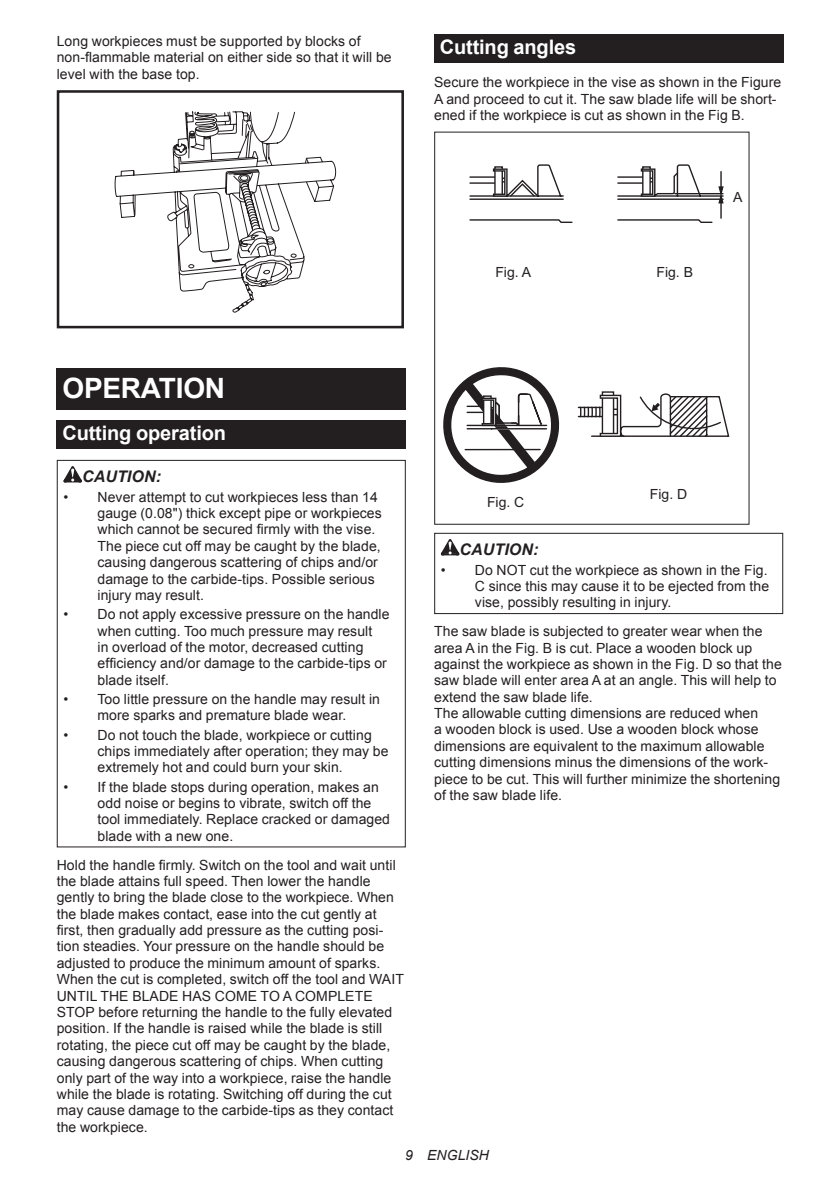
<style>
.page{position:relative;width:840px;height:1191px;background:#fff}
.page>*{position:absolute;margin:0;border:0;box-sizing:border-box;transform-origin:0 0}
.t1{font:700 28px "Arial";letter-spacing:-.01em;color:#fff}
.t2{font:700 20px "Arial";letter-spacing:-.01em;color:#fff}
.t3{font:italic 700 16px "Arial";letter-spacing:.005em;color:#231f20}
.t4{font:14px/16.4px "Arial";letter-spacing:.005em;color:#231f20}
.t5{font:italic 14px "Arial";letter-spacing:.005em;color:#231f20}
</style>
<div class="page">
<svg style="left:114px;top:111px;width:222px;height:86px"></svg>
<svg style="left:119px;top:157px;width:215px;height:156px"></svg>
<div style="left:57px;top:90px;width:347px;height:238px;border:3px solid #231f20"></div>
<div style="left:57px;top:368px;width:348px;height:41px;background:#231f20"></div>
<div style="left:57px;top:420px;width:348px;height:29px;background:#231f20"></div>
<svg style="left:63px;top:466px;width:19px;height:16px"></svg>
<div style="left:57px;top:460px;width:348px;height:387px;border:1px solid #231f20"></div>
<div style="left:434px;top:34px;width:348px;height:29px;background:#231f20"></div>
<svg style="left:469px;top:164px;width:255px;height:59px"></svg>
<svg style="left:443px;top:367px;width:286px;height:116px"></svg>
<div style="left:434px;top:132px;width:315px;height:393px;border:1px solid #231f20"></div>
<svg style="left:440px;top:539px;width:19px;height:16px"></svg>
<div style="left:434px;top:533px;width:348px;height:81px;border:1px solid #231f20"></div>
<p class="t4" style="left:57px;top:33px;width:336px">Long workpieces must be supported by blocks of non-flammable material on either side so that it will be level with the base top.</p>
<h2 class="t2" style="left:439px;top:34px;width:138px">Cutting angles</h2>
<p class="t4" style="left:434px;top:74px;width:348px">Secure the workpiece in the vise as shown in the Figure<br>A and proceed to cut it. The saw blade life will be short&shy;ened if the workpiece is cut as shown in the Fig B.</p>
<p class="t4" style="left:495px;top:264px;width:37px">Fig. A</p>
<p class="t4" style="left:656px;top:264px;width:38px">Fig. B</p>
<p class="t4" style="left:732px;top:189px;width:11px">A</p>
<h1 class="t1" style="left:62px;top:369px;width:164px">OPERATION</h1>
<h2 class="t2" style="left:62px;top:420px;width:165px">Cutting operation</h2>
<p class="t3" style="left:82px;top:466px;width:80px">CAUTION:</p>
<p class="t4" style="left:97px;top:489px;width:286px;text-indent:-34px">• Never attempt to cut workpieces less than 14 gauge (0.08") thick except pipe or workpieces which cannot be secured firmly with the vise.<br>The piece cut off may be caught by the blade, causing dangerous scattering of chips and/or damage to the carbide-tips. Possible serious injury may result.</p>
<p class="t4" style="left:97px;top:606px;width:293px;text-indent:-34px">• Do not apply excessive pressure on the handle when cutting. Too much pressure may result<br>in overload of the motor, decreased cutting efficiency and/or damage to the carbide-tips or blade itself.</p>
<p class="t4" style="left:63px;top:691px;width:318px;text-align:center">• Too little pressure on the handle may result in more sparks and premature blade wear.</p>
<p class="t4" style="left:97px;top:726px;width:292px;text-indent:-34px">• Do not touch the blade, workpiece or cutting chips immediately after operation; they may be extremely hot and could burn your skin.</p>
<p class="t4" style="left:97px;top:778px;width:294px;text-indent:-34px">• If the blade stops during operation, makes an odd noise or begins to vibrate, switch off the tool immediately. Replace cracked or damaged blade with a new one.</p>
<p class="t4" style="left:57px;top:856px;width:348px">Hold the handle firmly. Switch on the tool and wait until the blade attains full speed. Then lower the handle gently to bring the blade close to the workpiece. When the blade makes contact, ease into the cut gently at first, then gradually add pressure as the cutting posi&shy;tion steadies. Your pressure on the handle should be adjusted to produce the minimum amount of sparks.<br>When the cut is completed, switch off the tool and WAIT UNTIL THE BLADE HAS COME TO A COMPLETE STOP before returning the handle to the fully elevated position. If the handle is raised while the blade is still rotating, the piece cut off may be caught by the blade, causing dangerous scattering of chips. When cutting only part of the way into a workpiece, raise the handle while the blade is rotating. Switching off during the cut may cause damage to the carbide-tips as they contact the workpiece.</p>
<p class="t4" style="left:486px;top:494px;width:39px">Fig. C</p>
<p class="t4" style="left:649px;top:486px;width:39px">Fig. D</p>
<p class="t3" style="left:459px;top:539px;width:80px">CAUTION:</p>
<p class="t4" style="left:474px;top:561px;width:295px;text-align:justify;text-indent:-34px">• Do NOT cut the workpiece as shown in the Fig.<br>C since this may cause it to be ejected from the vise, possibly resulting in injury.</p>
<p class="t4" style="left:434px;top:623px;width:349px">The saw blade is subjected to greater wear when the area A in the Fig. B is cut. Place a wooden block up against the workpiece as shown in the Fig. D so that the saw blade will enter area A at an angle. This will help to extend the saw blade life.<br>The allowable cutting dimensions are reduced when<br>a wooden block is used. Use a wooden block whose dimensions are equivalent to the maximum allowable cutting dimensions minus the dimensions of the work&shy;piece to be cut. This will further minimize the shortening of the saw blade life.</p>
<p class="t5" style="left:405px;top:1146px;width:85px">9 ENGLISH</p>
</div>
